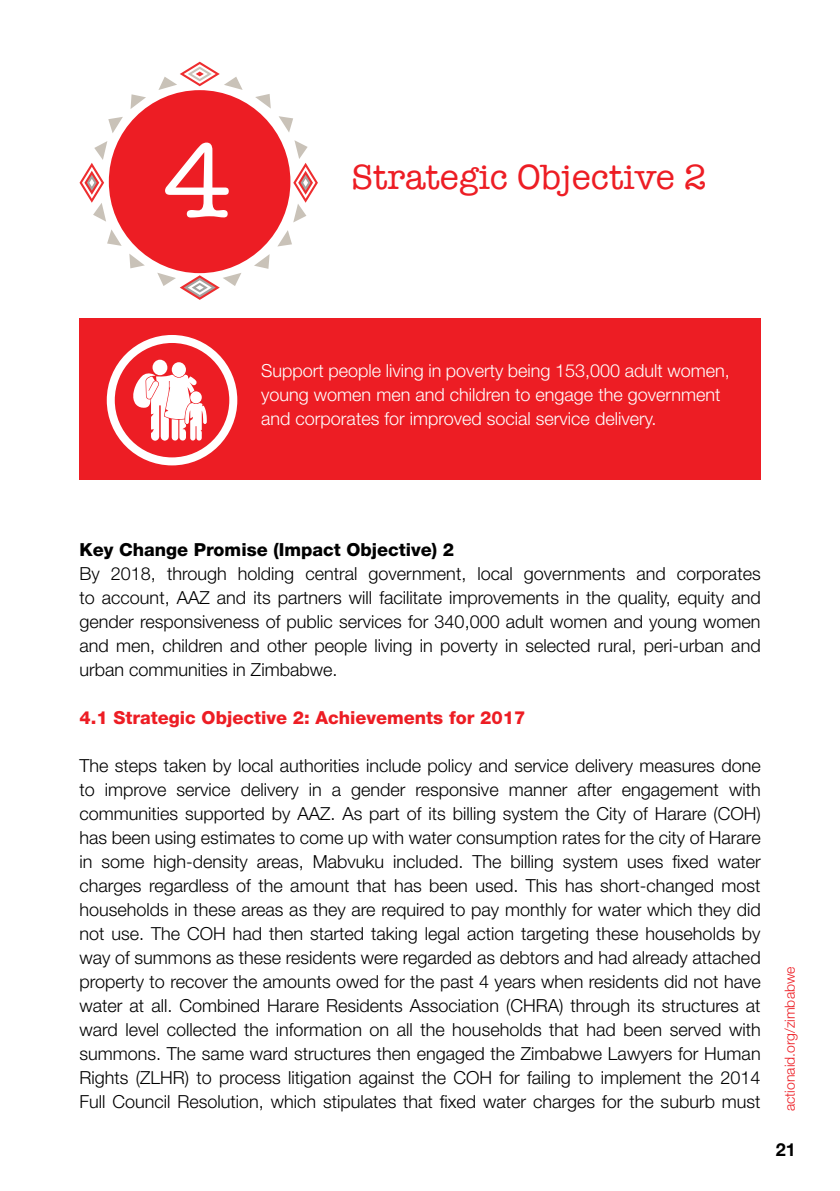
<style>
.page{position:relative;width:840px;height:1191px;background:#fff}
.page>*{position:absolute;margin:0;border:0;box-sizing:border-box;transform-origin:0 0}
.t1{font:108px "American Typewriter";color:#fff}
.t2{font:36px "American Typewriter";color:#ed1d24}
.t3{font:300 18px/24px "Helvetica Neue LT Std";color:#000;text-align:justify}
.t4{font:300 18px/24px "Helvetica Neue LT Std";color:#fff}
.t5{font:800 18px "Helvetica Neue LT Std";color:#ed1d24}
.t6{font:800 18px "Helvetica Neue LT Std";color:#000}
.t7{font:700 18px "Helvetica Neue LT Std";color:#000}
.t8{font:300 14px "Helvetica Neue LT Std";color:#ed1d24}
</style>
<div class="page">
<div style="left:79px;top:318px;width:681px;height:162px;background:#ed1d24"></div>
<div style="left:109px;top:90px;width:181px;height:183px;background:#ed1d24;border-radius:50%"></div>
<svg style="left:108px;top:117px;width:15px;height:16px"></svg>
<svg style="left:130px;top:94px;width:16px;height:15px"></svg>
<svg style="left:279px;top:116px;width:14px;height:16px"></svg>
<svg style="left:255px;top:94px;width:16px;height:15px"></svg>
<svg style="left:158px;top:62px;width:84px;height:28px"></svg>
<svg style="left:79px;top:141px;width:28px;height:81px"></svg>
<svg style="left:107px;top:229px;width:15px;height:17px"></svg>
<svg style="left:129px;top:254px;width:16px;height:14px"></svg>
<svg style="left:293px;top:140px;width:25px;height:82px"></svg>
<svg style="left:278px;top:230px;width:14px;height:16px"></svg>
<svg style="left:254px;top:254px;width:15px;height:15px"></svg>
<svg style="left:157px;top:273px;width:84px;height:27px"></svg>
<div style="left:107px;top:335px;width:130px;height:130px;border:8px solid #fff;border-radius:50%"></div>
<div style="left:152px;top:360px;width:15px;height:15px;background:#fff;border-radius:50%"></div>
<div style="left:172px;top:362px;width:14px;height:15px;background:#fff;border-radius:50%"></div>
<svg style="left:133px;top:372px;width:74px;height:69px"></svg>
<div style="left:190px;top:391px;width:12px;height:12px;background:#fff;border-radius:50%"></div>
<h1 class="t1" style="left:163px;top:98px;width:70px">4</h1>
<h2 class="t2" style="left:351px;top:149px;width:357px">Strategic Objective 2</h2>
<p class="t4" style="left:261px;top:358px;width:470px">Support people living in poverty being 153,000 adult women, young women men and children to engage the government and corporates for improved social service delivery.</p>
<p class="t6" style="left:79px;top:539px;width:376px">Key Change Promise (Impact Objective) 2</p>
<p class="t3" style="left:79px;top:561px;width:682px">By 2018, through holding central government, local governments and corporates to account, AAZ and its partners will facilitate improvements in the quality, equity and gender responsiveness of public services for 340,000 adult women and young women and men, children and other people living in poverty in selected rural, peri-urban and urban communities in Zimbabwe.</p>
<p class="t5" style="left:79px;top:707px;width:447px">4.1 Strategic Objective 2: Achievements for 2017</p>
<p class="t3" style="left:79px;top:753px;width:682px">The steps taken by local authorities include policy and service delivery measures done to improve service delivery in a gender responsive manner after engagement with communities supported by AAZ. As part of its billing system the City of Harare (COH) has been using estimates to come up with water consumption rates for the city of Harare in some high-density areas, Mabvuku included. The billing system uses fixed water charges regardless of the amount that has been used. This has short-changed most households in these areas as they are required to pay monthly for water which they did not use. The COH had then started taking legal action targeting these households by way of summons as these residents were regarded as debtors and had already attached property to recover the amounts owed for the past 4 years when residents did not have water at all. Combined Harare Residents Association (CHRA) through its structures at ward level collected the information on all the households that had been served with summons. The same ward structures then engaged the Zimbabwe Lawyers for Human Rights (ZLHR) to process litigation against the COH for failing to implement the 2014<br>Full Council Resolution, which stipulates that fixed water charges for the suburb must</p>
<p class="t8" style="left:780px;top:1111px;width:146px;rotate:-90deg">actionaid.org/zimbabwe</p>
<p class="t7" style="left:775px;top:1138px;width:22px">21</p>
</div>
